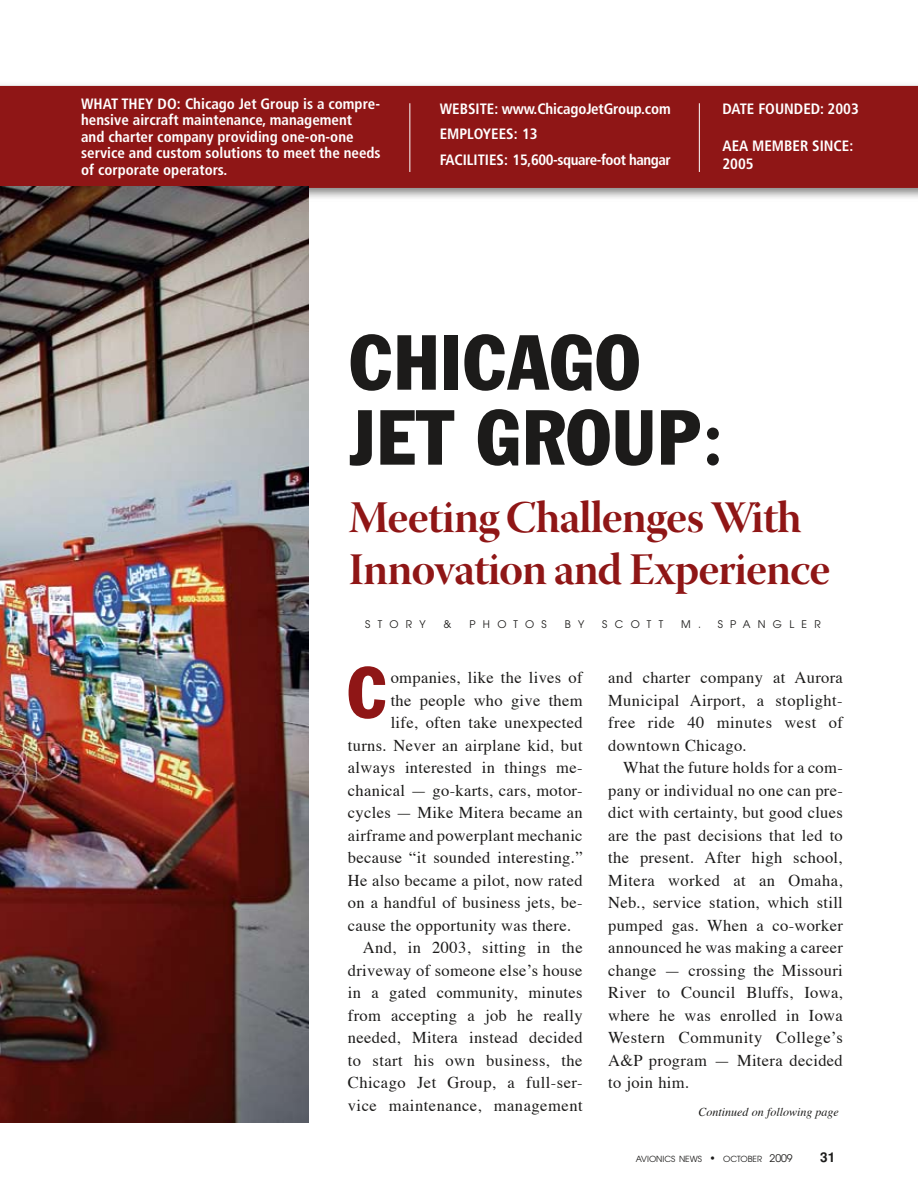
<style>
.page{position:relative;width:918px;height:1188px;background:#fff}
.page>*{position:absolute;margin:0;border:0;box-sizing:border-box;transform-origin:0 0}
.t1{font:800 condensed 78px "Abadi";color:#1c1b1a}
.t2{font:condensed 76.5px/75px "Franklin Gothic";color:#1c1b1a}
.t3{font:condensed 70.95px "Franklin Gothic";color:#8f1616}
.t4{font:45px/52.5px "Warnock Pro Bold Disp";letter-spacing:-.02em;color:#8f1616}
.t5{font:16.5px/22.5px "Times";letter-spacing:.02em;color:#1c1b1a;text-align:justify}
.t6{font:700 condensed 15px/16.5px "Frutiger";color:#fff}
.t7{font:700 13.5px "Helvetica";color:#1c1b1a}
.t8{font:italic 12px "Times";color:#1c1b1a}
.t9{font:10.5px "Avant Garde";letter-spacing:.7em;color:#1c1b1a}
.t10{font:8.4px "Avant Garde";color:#1c1b1a}
.s1{font-size:10.5px}
</style>
<div class="page">
<div style="left:0;top:81px;width:918px;height:120px;background:#1c1b1a;opacity:.52"></div>
<div style="left:0;top:86px;width:918px;height:102px;background:#8f1616"></div>
<img style="left:0;top:187px;width:309px;height:936px">
<hr style="left:410px;top:103px;width:1px;height:69px;background:#fff">
<hr style="left:699px;top:103px;width:1px;height:69px;background:#fff">
<p class="t6" style="left:81px;top:95px;width:301px">What They Do: Chicago Jet Group is a compre&shy;hensive aircraft maintenance, management<br>and charter company providing one-on-one service and custom solutions to meet the needs of corporate operators.</p>
<p class="t6" style="left:440px;top:96px;width:233px;line-height:25.5px">Website: www.ChicagoJetGroup.com<br>Employees: 13<br>Faci li ties : 15,600-square-foot hangar</p>
<p class="t6" style="left:723px;top:100px;width:138px">Date Founded: 2003</p>
<p class="t6" style="left:723px;top:137px;width:132px;line-height:18px">AEA Member Since:<br>2005</p>
<h2 class="t2" style="left:350px;top:325px;width:218px">CHICAGO<br>JET GROUP</h2>
<h1 class="t1" style="left:702px;top:393px;width:24px">:</h1>
<h3 class="t4" style="left:348px;top:490px;width:483px">Meeting Challenges With<br>Innovation and Experience</h3>
<p class="t9" style="left:365px;top:618px;width:62px">STORY</p>
<p class="t9" style="left:444px;top:618px;width:9px">&amp;</p>
<p class="t9" style="left:469px;top:618px;width:78px">PHOTOS</p>
<p class="t9" style="left:565px;top:618px;width:21px">B Y</p>
<p class="t9" style="left:602px;top:618px;width:62px">SCOTT</p>
<p class="t9" style="left:681px;top:618px;width:141px">M. SPANGLER</p>
<h3 class="t3" style="left:348px;top:649px;width:40px">C</h3>
<p class="t5" style="left:391px;top:665px;width:193px">ompanies, like the lives of</p>
<p class="t5" style="left:391px;top:688px;width:193px">the people who give them</p>
<p class="t5" style="left:391px;top:710px;width:193px">life, often take unexpected</p>
<p class="t5" style="left:348px;top:733px;width:236px">turns. Never an airplane kid, but</p>
<p class="t5" style="left:348px;top:755px;width:236px">always interested in things me-</p>
<p class="t5" style="left:348px;top:778px;width:236px">chanical — go-karts, cars, motor-</p>
<p class="t5" style="left:348px;top:800px;width:236px">cycles — Mike Mitera became an</p>
<p class="t5" style="left:348px;top:823px;width:236px">airframe and powerplant mechanic</p>
<p class="t5" style="left:348px;top:845px;width:236px">because “it sounded interesting.”</p>
<p class="t5" style="left:348px;top:868px;width:236px">He also became a pilot, now rated</p>
<p class="t5" style="left:348px;top:890px;width:236px">on a handful of business jets, be-</p>
<p class="t5" style="left:348px;top:913px;width:225px">cause the opportunity was there.</p>
<p class="t5" style="left:363px;top:935px;width:221px">And, in 2003, sitting in the</p>
<p class="t5" style="left:348px;top:958px;width:236px">driveway of someone else’s house</p>
<p class="t5" style="left:348px;top:980px;width:236px">in a gated community, minutes</p>
<p class="t5" style="left:348px;top:1003px;width:236px">from accepting a job he really</p>
<p class="t5" style="left:348px;top:1025px;width:236px">needed, Mitera instead decided</p>
<p class="t5" style="left:348px;top:1048px;width:236px">to start his own business, the</p>
<p class="t5" style="left:348px;top:1070px;width:236px">Chicago Jet Group, a full-ser-</p>
<p class="t5" style="left:348px;top:1093px;width:236px">vice maintenance, management</p>
<p class="t5" style="left:608px;top:665px;width:236px">and charter company at Aurora Municipal Airport, a stoplight&shy;free ride 40 minutes west of downtown Chicago.</p>
<p class="t5" style="left:608px;top:755px;width:236px;text-indent:15px">What the future holds for a com&shy;pany or individual no one can pre&shy;dict with certainty, but good clues are the past decisions that led to the present. After high school, Mitera worked at an Omaha, Neb., service station, which still pumped gas. When a co-worker announced he was making a career change — crossing the Missouri River to Council Bluffs, Iowa, where he was enrolled in Iowa Western Community College’s A&amp;P program — Mitera decided to join him.</p>
<p class="t8" style="left:698px;top:1102px;width:142px">Continued on following page</p>
<p class="t10" style="left:636px;top:1154px;width:158px">AVIONICS NEWS <span class="s1">•</span> OCTOBER <span class="s1">2009</span></p>
<p class="t7" style="left:820px;top:1150px;width:17px">31</p>
</div>
